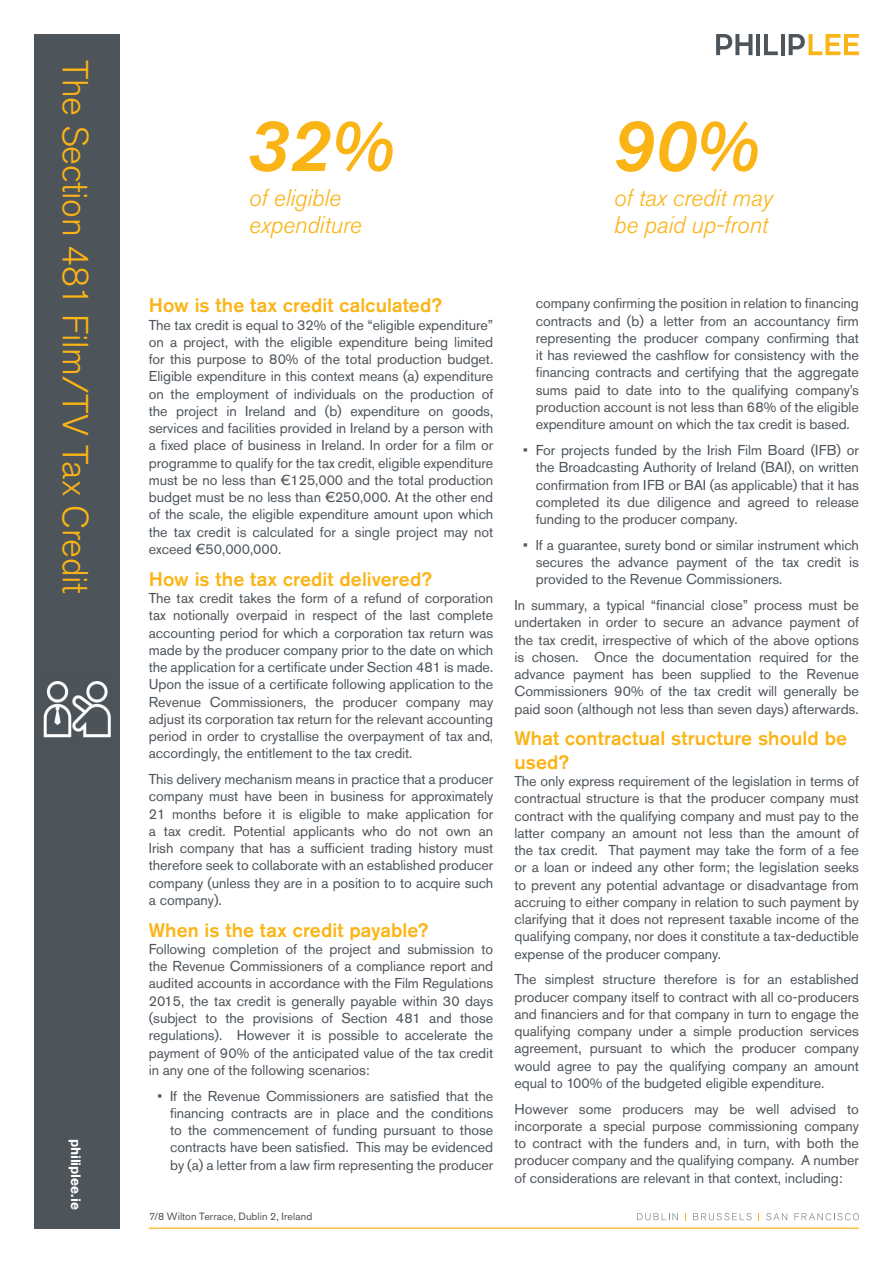
<style>
.page{position:relative;width:893px;height:1263px;background:#fff}
.page>*{position:absolute;margin:0;border:0;box-sizing:border-box;transform-origin:0 0}
.t1{font:italic 500 72px "Akzidenz Grotesk Pro";color:#fbb416}
.t2{font:300 36px "Akzidenz Grotesk Pro";letter-spacing:-.01em;color:#fbb416}
.t3{font:italic 300 24px/27px "Akzidenz Grotesk Pro";letter-spacing:-.005em;color:#fbb416}
.t4{font:500 19.5px/23.4px "Akzidenz Grotesk Pro";letter-spacing:.005em;color:#fbb416}
.t5{font:14.25px/17.2px "Akzidenz Grotesk Pro";letter-spacing:-.005em;color:#4d545a;text-align:justify}
.t6{font:700 13.5px "Akzidenz Grotesk Pro";color:#fff}
.t7{font:10.5px "Akzidenz Grotesk Pro";letter-spacing:.01em;color:#4d545a}
</style>
<div class="page">
<hr style="left:756px;top:34px;width:4px;height:21px;background:#4d545a">
<hr style="left:781px;top:34px;width:4px;height:21px;background:#4d545a">
<svg style="left:764px;top:34px;width:14px;height:21px"></svg>
<svg style="left:716px;top:34px;width:36px;height:21px"></svg>
<svg style="left:789px;top:34px;width:70px;height:21px"></svg>
<div style="left:34px;top:34px;width:85px;height:1195px;background:#4d545a"></div>
<hr style="left:149px;top:1227px;width:710px;height:2px;background:#febf40">
<svg style="left:637px;top:1213px;width:41px;height:7px"></svg>
<svg style="left:693px;top:1213px;width:58px;height:7px"></svg>
<svg style="left:766px;top:1213px;width:21px;height:7px"></svg>
<svg style="left:794px;top:1213px;width:65px;height:7px"></svg>
<img style="left:43px;top:681px;width:68px;height:57px">
<h2 class="t2" style="left:99px;top:60px;width:535px;rotate:90deg">The Section 481 Film/TV Tax Credit</h2>
<p class="t6" style="left:85px;top:1138px;width:72px;rotate:90deg">philiplee.ie</p>
<h1 class="t1" style="left:249px;top:99px;width:146px">32%</h1>
<h3 class="t3" style="left:249px;top:185px;width:114px">of eligible expenditure</h3>
<h1 class="t1" style="left:614px;top:99px;width:146px">90%</h1>
<h3 class="t3" style="left:614px;top:185px;width:160px">of tax credit may be paid up-front</h3>
<h3 class="t4" style="left:149px;top:293px;width:295px">How is the tax credit calculated?</h3>
<p class="t5" style="left:149px;top:316px;width:346px">The tax credit is equal to 32% of the “eligible expenditure” on a project, with the eligible expenditure being limited for this purpose to 80% of the total production budget.<br>Eligible expenditure in this context means (a) expenditure on the employment of individuals on the production of the project in Ireland and (b) expenditure on goods, services and facilities provided in Ireland by a person with a fixed place of business in Ireland. In order for a film or programme to qualify for the tax credit, eligible expenditure must be no less than €125,000 and the total production budget must be no less than €250,000. At the other end of the scale, the eligible expenditure amount upon which the tax credit is calculated for a single project may not exceed €50,000,000.</p>
<h3 class="t4" style="left:149px;top:567px;width:285px">How is the tax credit delivered?</h3>
<p class="t5" style="left:149px;top:589px;width:346px">The tax credit takes the form of a refund of corporation tax notionally overpaid in respect of the last complete accounting period for which a corporation tax return was made by the producer company prior to the date on which the application for a certificate under Section 481 is made.<br>Upon the issue of a certificate following application to the Revenue Commissioners, the producer company may adjust its corporation tax return for the relevant accounting period in order to crystallise the overpayment of tax and, accordingly, the entitlement to the tax credit.</p>
<p class="t5" style="left:149px;top:770px;width:346px">This delivery mechanism means in practice that a producer company must have been in business for approximately 21 months before it is eligible to make application for a tax credit. Potential applicants who do not own an Irish company that has a sufficient trading history must therefore seek to collaborate with an established producer company (unless they are in a position to to acquire such a company).</p>
<h3 class="t4" style="left:149px;top:918px;width:281px">When is the tax credit payable?</h3>
<p class="t5" style="left:149px;top:940px;width:346px">Following completion of the project and submission to the Revenue Commissioners of a compliance report and audited accounts in accordance with the Film Regulations 2015, the tax credit is generally payable within 30 days (subject to the provisions of Section 481 and those regulations). However it is possible to accelerate the payment of 90% of the anticipated value of the tax credit in any one of the following scenarios:</p>
<p class="t5" style="left:170px;top:1087px;width:325px;text-indent:-13px">• If the Revenue Commissioners are satisfied that the financing contracts are in place and the conditions to the commencement of funding pursuant to those contracts have been satisfied. This may be evidenced by (a) a letter from a law firm representing the producer</p>
<p class="t7" style="left:149px;top:1210px;width:165px">7/8 Wilton Terrace, Dublin 2, Ireland</p>
<p class="t5" style="left:536px;top:295px;width:325px">company confirming the position in relation to financing contracts and (b) a letter from an accountancy firm representing the producer company confirming that it has reviewed the cashflow for consistency with the financing contracts and certifying that the aggregate sums paid to date into to the qualifying company’s production account is not less than 68% of the eligible expenditure amount on which the tax credit is based.</p>
<p class="t5" style="left:536px;top:441px;width:325px;text-indent:-13px">• For projects funded by the Irish Film Board (IFB) or the Broadcasting Authority of Ireland (BAI), on written confirmation from IFB or BAI (as applicable) that it has completed its due diligence and agreed to release funding to the producer company.</p>
<p class="t5" style="left:536px;top:536px;width:325px;text-indent:-13px">• If a guarantee, surety bond or similar instrument which secures the advance payment of the tax credit is provided to the Revenue Commissioners.</p>
<p class="t5" style="left:514px;top:596px;width:346px">In summary, a typical “financial close” process must be undertaken in order to secure an advance payment of the tax credit, irrespective of which of the above options is chosen. Once the documentation required for the advance payment has been supplied to the Revenue Commissioners 90% of the tax credit will generally be paid soon (although not less than seven days) afterwards.</p>
<h3 class="t4" style="left:514px;top:726px;width:334px">What contractual structure should be used?</h3>
<p class="t5" style="left:514px;top:772px;width:346px">The only express requirement of the legislation in terms of contractual structure is that the producer company must contract with the qualifying company and must pay to the latter company an amount not less than the amount of the tax credit. That payment may take the form of a fee or a loan or indeed any other form; the legislation seeks to prevent any potential advantage or disadvantage from accruing to either company in relation to such payment by clarifying that it does not represent taxable income of the qualifying company, nor does it constitute a tax-deductible expense of the producer company.</p>
<p class="t5" style="left:514px;top:971px;width:346px">The simplest structure therefore is for an established producer company itself to contract with all co-producers and financiers and for that company in turn to engage the qualifying company under a simple production services agreement, pursuant to which the producer company would agree to pay the qualifying company an amount equal to 100% of the budgeted eligible expenditure.</p>
<p class="t5" style="left:514px;top:1100px;width:346px">However some producers may be well advised to incorporate a special purpose commissioning company to contract with the funders and, in turn, with both the producer company and the qualifying company. A number of considerations are relevant in that context, including:</p>
</div>
